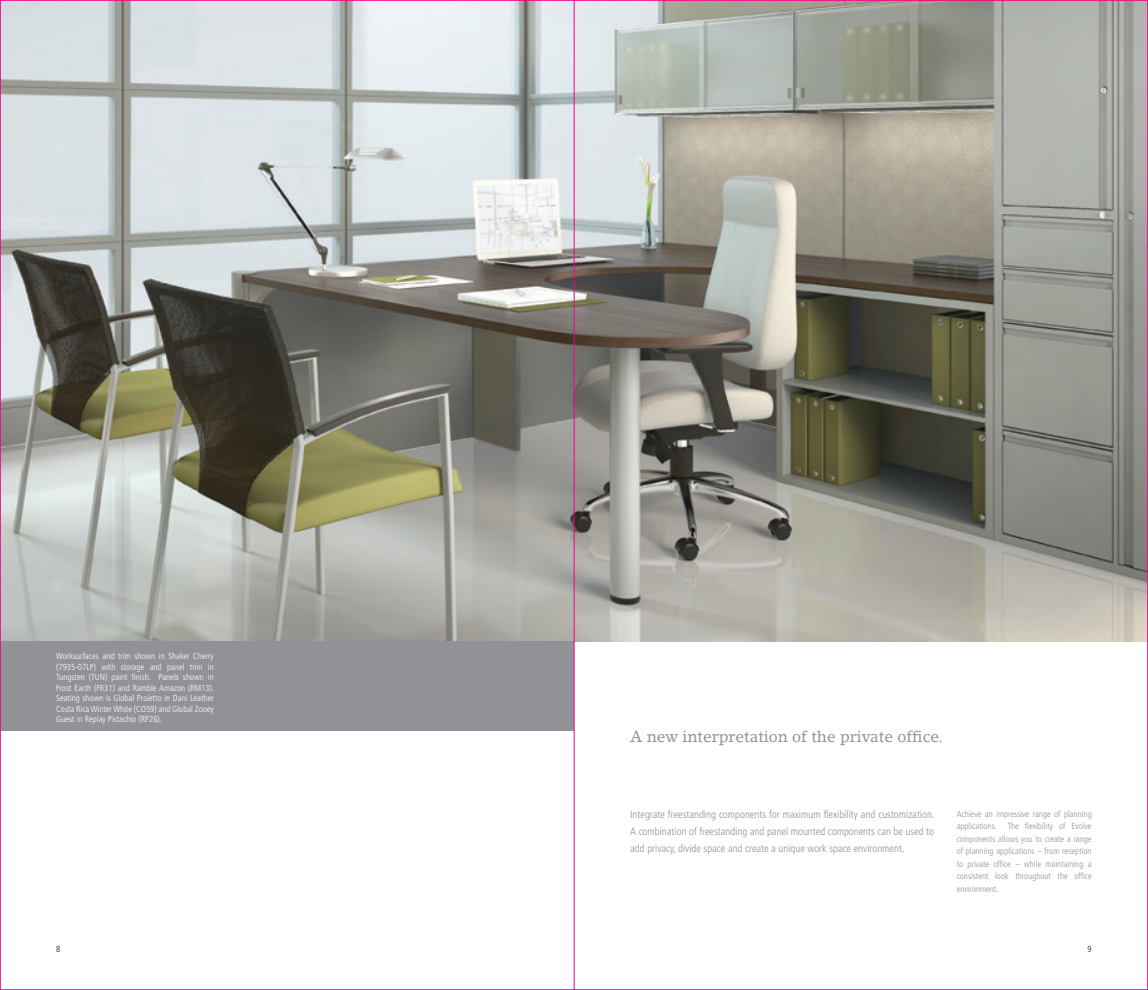
<style>
.page{position:relative;width:1148px;height:990px;background:#fff}
.page>*{position:absolute;margin:0;border:0;box-sizing:border-box;transform-origin:0 0}
.t1{font:15.62px "Lino Letter LT";color:#919295}
.t2{font:300 condensed 10.62px/16.9px "Frutiger LT Std";color:#919295;text-align:justify}
.t3{font:300 condensed 8.75px/10.5px "Frutiger LT Std";color:#fff;text-align:justify}
.t4{font:300 condensed 8.75px/12.5px "Frutiger LT Std";color:#919295}
.t5{font:300 condensed 8.75px "Frutiger LT Std";color:#231f20}
</style>
<div class="page">
<img style="left:2px;top:2px;width:1144px;height:639px">
<div style="left:0;top:641px;width:574px;height:90px;background:#919295"></div>
<hr style="left:574px;top:0;width:1px;height:990px;background:#ed028c">
<p class="t3" style="left:56px;top:651px;width:159px">Worksurfaces and trim shown in Shaker Cherry (7935-07LP) with storage and panel trim in Tungsten (TUN) paint finish. Panels shown in Frost Earth (FR31) and Ramble Amazon (RM13).<br>Seating shown is Global Proietto in Dani Leather Costa Rica Winter White (CO59) and Global Zooey Guest in Replay Pistachio (RP26).</p>
<p class="t1" style="left:630px;top:727px;width:314px">A new interpretation of the private office.</p>
<p class="t2" style="left:630px;top:806px;width:306px">Integrate freestanding components for maximum flexibility and customization.<br>A combination of freestanding and panel mounted components can be used to add privacy, divide space and create a unique work space environment.</p>
<p class="t4" style="left:956px;top:807px;width:137px">Achieve an impressive range of planning applications.</p>
<p class="t4" style="left:956px;top:820px;width:137px;text-align:justify;text-indent:51px">The flexibility of Evolve components allows you to create a range of planning applications – from reception to private office – while maintaining a consistent look throughout the office environment.</p>
<p class="t5" style="left:56px;top:944px;width:6px">8</p>
<p class="t5" style="left:1087px;top:944px;width:6px">9</p>
</div>
